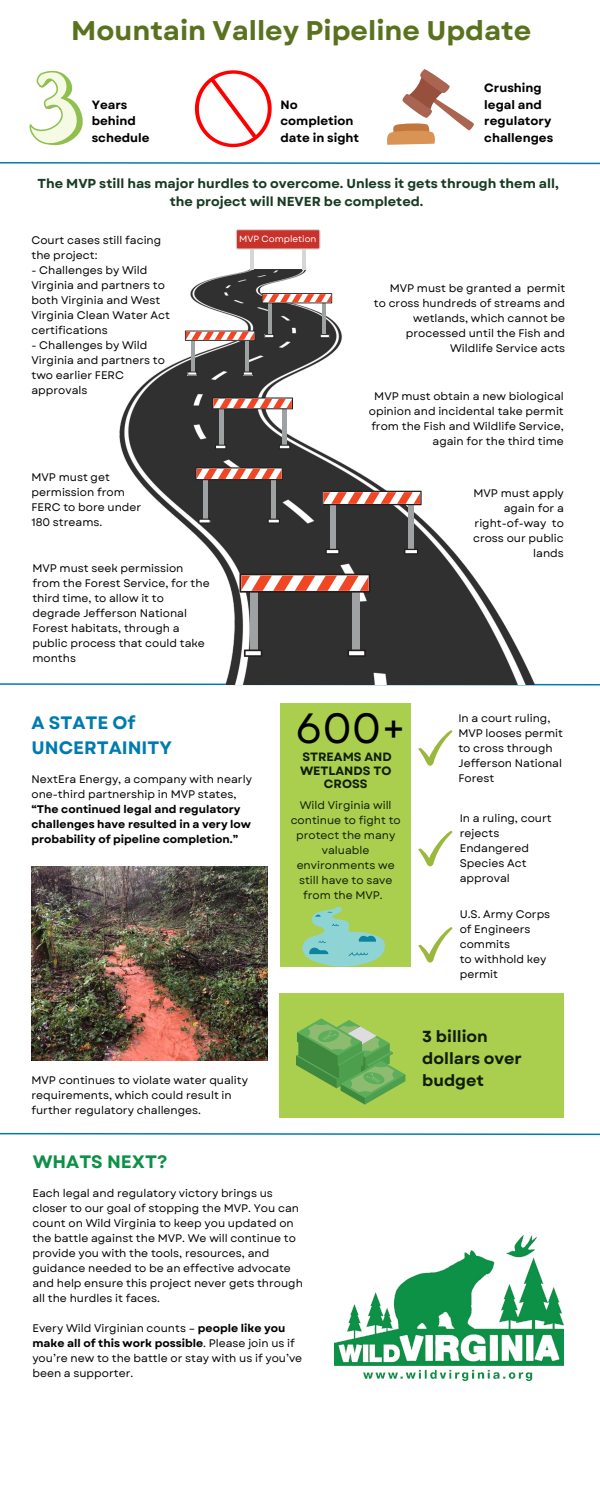
<style>
.page{position:relative;width:600px;height:1500px;background:#fff}
.page>*{position:absolute;margin:0;border:0;box-sizing:border-box;transform-origin:0 0}
.t1{font:42.3px "Garet";color:#000}
.t2{font:700 27px "Garet";color:#5a7220}
.t3{font:700 18px/24.8px "Garet";color:#007baf}
.t4{font:700 18px "Garet";color:#0d9146}
.t5{font:700 16px/21.8px "Garet";color:#0f1e05}
.t6{font:700 13px/18px "Garet";color:#183b23;text-align:center}
.t7{font:700 12px/16.5px "Garet";color:#000}
.t8{font:700 12px/13.2px "Garet";color:#0f1e05;text-align:center}
.t9{font:11px/15px "Garet";color:#000}
.t10{font:700 11px/15px "Garet";color:#000}
.t11{font:11px/15px "Garet";color:#0f1e05;text-align:center}
.t12{font:9px "Garet";color:#fff}
.s1{font-weight:400}
.s2{font-weight:700}
</style>
<div class="page">
<div style="left:280px;top:993px;width:284px;height:124px;background:#aacf4f"></div>
<svg style="left:296px;top:1018px;width:109px;height:87px"></svg>
<div style="left:280px;top:704px;width:131px;height:264px;background:#aacf4f"></div>
<svg style="left:0;top:683px;width:600px;height:3px"></svg>
<svg style="left:303px;top:907px;width:82px;height:59px"></svg>
<img style="left:32px;top:866px;width:235px;height:195px">
<img style="left:120px;top:270px;width:433px;height:415px">
<div style="left:250px;top:587px;width:8px;height:66px;background:#9fa2a2"></div>
<div style="left:352px;top:587px;width:8px;height:66px;background:#9fa2a2"></div>
<svg style="left:244px;top:650px;width:18px;height:7px"></svg>
<svg style="left:347px;top:650px;width:19px;height:7px"></svg>
<svg style="left:239px;top:574px;width:131px;height:19px"></svg>
<div style="left:330px;top:501px;width:6px;height:50px;background:#9fa2a2"></div>
<div style="left:408px;top:501px;width:5px;height:50px;background:#9fa2a2"></div>
<svg style="left:326px;top:549px;width:14px;height:5px"></svg>
<svg style="left:404px;top:549px;width:14px;height:5px"></svg>
<svg style="left:322px;top:491px;width:100px;height:14px"></svg>
<hr style="left:219px;top:406px;width:4px;height:41px;background:#9fa2a2">
<hr style="left:282px;top:406px;width:4px;height:41px;background:#9fa2a2">
<svg style="left:215px;top:445px;width:11px;height:4px"></svg>
<svg style="left:279px;top:445px;width:11px;height:4px"></svg>
<svg style="left:212px;top:398px;width:81px;height:11px"></svg>
<div style="left:203px;top:476px;width:5px;height:45px;background:#9fa2a2"></div>
<div style="left:271px;top:476px;width:5px;height:45px;background:#9fa2a2"></div>
<svg style="left:198px;top:519px;width:13px;height:5px"></svg>
<svg style="left:268px;top:519px;width:12px;height:5px"></svg>
<svg style="left:195px;top:467px;width:88px;height:13px"></svg>
<hr style="left:268px;top:300px;width:4px;height:36px;background:#9fa2a2">
<hr style="left:322px;top:300px;width:4px;height:36px;background:#9fa2a2">
<svg style="left:264px;top:334px;width:10px;height:4px"></svg>
<svg style="left:320px;top:334px;width:10px;height:4px"></svg>
<svg style="left:262px;top:293px;width:70px;height:10px"></svg>
<hr style="left:250px;top:248px;width:4px;height:21px;background:#d6d6d6">
<hr style="left:302px;top:248px;width:4px;height:21px;background:#d6d6d6">
<div style="left:236px;top:229px;width:84px;height:21px;background:#cf8c89;border-radius:2px"></div>
<div style="left:237px;top:230px;width:82px;height:18px;background:#c8322a"></div>
<hr style="left:191px;top:338px;width:4px;height:35px;background:#9fa2a2">
<hr style="left:245px;top:338px;width:4px;height:35px;background:#9fa2a2">
<svg style="left:187px;top:372px;width:10px;height:4px"></svg>
<svg style="left:243px;top:372px;width:10px;height:4px"></svg>
<svg style="left:185px;top:331px;width:70px;height:10px"></svg>
<svg style="left:29px;top:71px;width:54px;height:74px"></svg>
<svg style="left:194px;top:70px;width:78px;height:78px"></svg>
<svg style="left:387px;top:69px;width:87px;height:76px"></svg>
<svg style="left:418px;top:730px;width:35px;height:36px"></svg>
<svg style="left:418px;top:831px;width:35px;height:35px"></svg>
<svg style="left:418px;top:927px;width:35px;height:36px"></svg>
<img style="left:334px;top:1235px;width:230px;height:145px">
<svg style="left:0;top:162px;width:600px;height:3px"></svg>
<svg style="left:0;top:1132px;width:600px;height:4px"></svg>
<p class="t2" style="left:71px;top:11px;width:462px">Mountain Valley Pipeline Update</p>
<p class="t7" style="left:92px;top:96px;width:37px">Years</p>
<p class="t7" style="left:92px;top:113px;width:46px">behind</p>
<p class="t7" style="left:92px;top:129px;width:59px">schedule</p>
<p class="t7" style="left:280px;top:96px;width:75px">No completion</p>
<p class="t7" style="left:280px;top:129px;width:80px">date in sight</p>
<p class="t7" style="left:484px;top:80px;width:59px">Crushing</p>
<p class="t7" style="left:484px;top:96px;width:71px">legal and regulatory challenges</p>
<p class="t6" style="left:37px;top:175px;width:523px">The MVP still has major hurdles to overcome. Unless it gets through them all, the project will NEVER be completed.</p>
<p class="t9" style="left:32px;top:232px;width:131px">Court cases still facing</p>
<p class="t12" style="left:239px;top:232px;width:79px">MVP Completion</p>
<p class="t9" style="left:32px;top:247px;width:68px">the project:</p>
<p class="t9" style="left:32px;top:262px;width:140px">- Challenges by Wild<br>Virginia and partners to both Virginia and West<br>Virginia Clean Water Act certifications</p>
<p class="t9" style="left:32px;top:337px;width:135px">- Challenges by Wild<br>Virginia and partners to two earlier FERC approvals</p>
<p class="t9" style="left:32px;top:470px;width:111px">MVP must get permission from<br>FERC to bore under<br>180 streams.</p>
<p class="t9" style="left:32px;top:561px;width:179px">MVP must seek permission from the Forest Service, for the third time, to allow it to degrade Jefferson National<br>Forest habitats, through a public process that could take months</p>
<p class="t9" style="left:390px;top:280px;width:177px">MVP must be granted a permit</p>
<p class="t9" style="left:374px;top:295px;width:193px;text-align:right">to cross hundreds of streams and wetlands, which cannot be processed until the Fish and<br>Wildlife Service acts</p>
<p class="t9" style="left:369px;top:389px;width:196px;text-align:right">MVP must obtain a new biological opinion and incidental take permit from the Fish and Wildlife Service, again for the third time</p>
<p class="t9" style="left:474px;top:486px;width:92px;text-align:right">MVP must apply again for a</p>
<p class="t9" style="left:473px;top:516px;width:92px;text-align:right">right-of-way to cross our public lands</p>
<p class="t3" style="left:32px;top:710px;width:142px">A STATE Of<br>UNCERTAINITY</p>
<p class="t10" style="left:32px;top:772px;width:222px"><span class="s1">NextEra Energy, a company with nearly one-third partnership in MVP states, </span>“The continued legal and regulatory challenges have resulted in a very low probability of pipeline completion.”</p>
<p class="t1" style="left:295px;top:698px;width:112px">600+</p>
<p class="t8" style="left:300px;top:751px;width:93px">STREAMS AND<br>WETLANDS TO<br>CROSS</p>
<p class="t11" style="left:291px;top:798px;width:112px">Wild Virginia will continue to fight to protect the many valuable environments we still have to save from the MVP.</p>
<p class="t9" style="left:32px;top:1073px;width:218px">MVP continues to violate water quality requirements, which could result in further regulatory challenges.</p>
<p class="t4" style="left:33px;top:1149px;width:136px">WHATS NEXT?</p>
<p class="t9" style="left:32px;top:1186px;width:272px">Each legal and regulatory victory brings us closer to our goal of stopping the MVP. You can count on Wild Virginia to keep you updated on the battle against the MVP. We will continue to provide you with the tools, resources, and guidance needed to be an effective advocate and help ensure this project never gets through all the hurdles it faces.</p>
<p class="t9" style="left:32px;top:1321px;width:271px">Every Wild Virginian counts – <span class="s2">people like you make all of this work possible</span>. Please join us if you’re new to the battle or stay with us if you’ve been a supporter.</p>
<p class="t9" style="left:458px;top:711px;width:106px">In a court ruling,<br>MVP looses permit to cross through<br>Jefferson National<br>Forest</p>
<p class="t9" style="left:460px;top:811px;width:94px">In a ruling, court rejects<br>Endangered</p>
<p class="t9" style="left:460px;top:856px;width:68px">Species Act approval</p>
<p class="t9" style="left:460px;top:907px;width:92px">U.S. Army Corps of Engineers commits</p>
<p class="t9" style="left:460px;top:952px;width:88px">to withhold key permit</p>
<p class="t5" style="left:422px;top:1026px;width:101px">3 billion dollars over budget</p>
</div>
